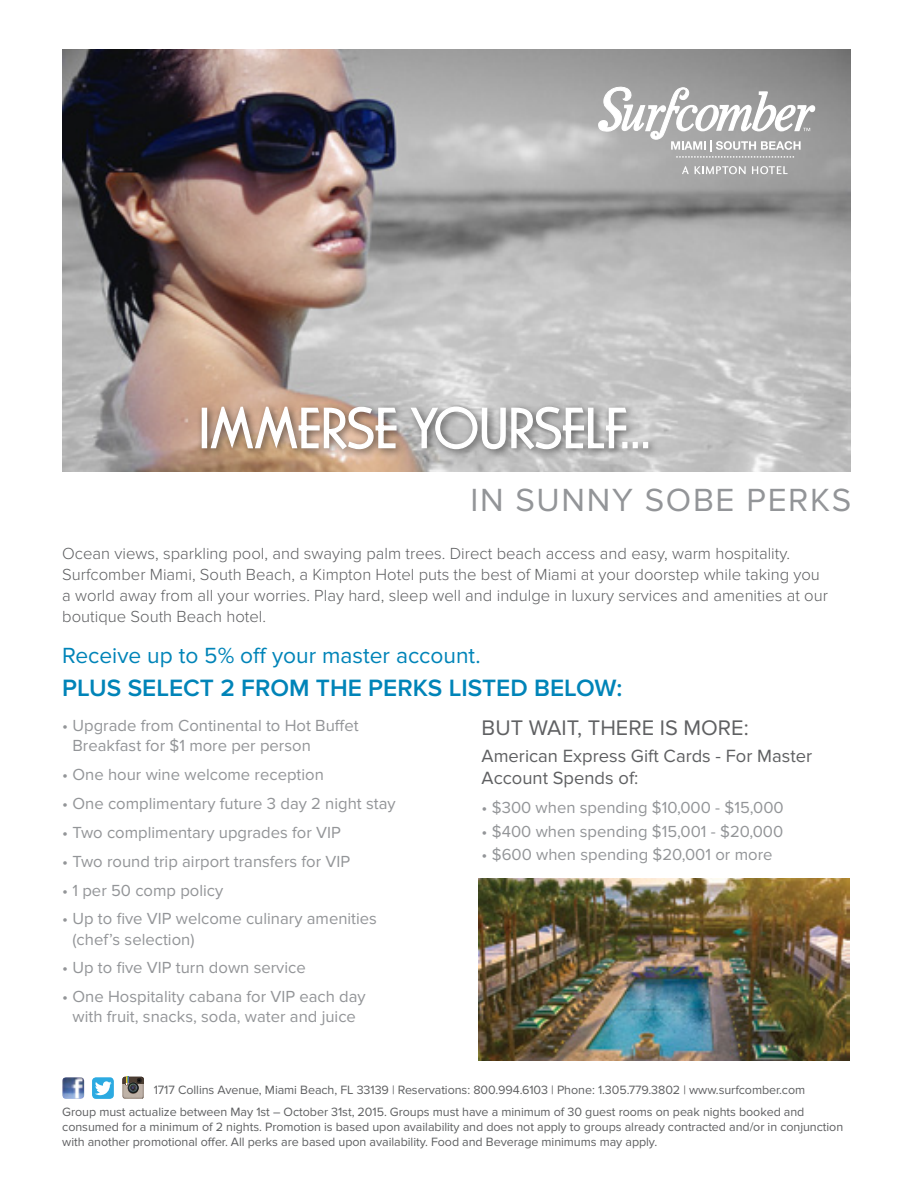
<style>
.page{position:relative;width:914px;height:1197px;background:#fff}
.page>*{position:absolute;margin:0;border:0;box-sizing:border-box;transform-origin:0 0}
.t1{font:56px "Cincin";letter-spacing:.03em;color:#fff}
.t2{font:33.25px "Proxima Nova";letter-spacing:.05em;color:#939598}
.t3{font:600 24.5px "Proxima Nova";color:#0084b8}
.t4{font:22.75px "Proxima Nova";color:#0084b8}
.t5{font:21.88px "Proxima Nova";color:#5f6062}
.t6{font:18.38px/21.9px "Proxima Nova";color:#5f6062}
.t7{font:16.62px/20.1px "Proxima Nova";color:#939598}
.t8{font:300 16.62px/21px "Proxima Nova";color:#5f6062}
.t9{font:12.42px/22.1px "Proxima Nova";letter-spacing:-.005em;color:#5f6062;text-align:right}
</style>
<div class="page">
<svg style="left:92px;top:1077px;width:22px;height:22px"></svg>
<svg style="left:122px;top:1077px;width:22px;height:22px"></svg>
<img style="left:62px;top:1077px;width:22px;height:22px">
<img style="left:62px;top:49px;width:788px;height:422px">
<div style="left:196px;top:402px;width:462px;height:58px;background:#000;opacity:.55"></div>
<div style="left:202px;top:408px;width:5px;height:40px;border:1px solid #fff"></div>
<svg style="left:210px;top:406px;width:187px;height:45px;background:#bea796"></svg>
<svg style="left:409px;top:406px;width:228px;height:44px;background:#b6b6b6"></svg>
<svg style="left:643px;top:442px;width:5px;height:6px"></svg>
<svg style="left:598px;top:81px;width:217px;height:93px"></svg>
<img style="left:478px;top:878px;width:371px;height:183px">
<h1 class="t1" style="left:200px;top:397px;width:451px">IMMERSE YOURSELF...</h1>
<h2 class="t2" style="left:470px;top:481px;width:382px">in sunny sobe perks</h2>
<p class="t8" style="left:62px;top:543px;width:767px">Ocean views, sparkling pool, and swaying palm trees. Direct beach access and easy, warm hospitality.<br>Surfcomber Miami, South Beach, a Kimpton Hotel puts the best of Miami at your doorstep while taking you a world away from all your worries. Play hard, sleep well and indulge in luxury services and amenities at our boutique South Beach hotel.</p>
<h3 class="t4" style="left:62px;top:642px;width:420px">Receive up to 5% off your master account.</h3>
<h3 class="t3" style="left:62px;top:673px;width:561px">PLUS SELECT 2 FROM THE PERKS LISTED BELOW:</h3>
<h3 class="t5" style="left:481px;top:715px;width:268px">But wait, there is more:</h3>
<p class="t6" style="left:481px;top:745px;width:332px">American Express Gift Cards - For M aster<br>Account Spends of:</p>
<p class="t7" style="left:481px;top:798px;width:303px">• $300 when spending $10,000 - $15,000</p>
<p class="t7" style="left:481px;top:821px;width:303px">• $400 when spending $15,001 - $20,000</p>
<p class="t7" style="left:481px;top:845px;width:292px">• $600 when spending $20,001 or more</p>
<p class="t7" style="left:72px;top:716px;width:287px;text-indent:-10px">• Upgrade from Continental to Hot Buffet<br>Breakfast for $1 more per person</p>
<p class="t7" style="left:62px;top:765px;width:263px">• One hour wine welcome reception</p>
<p class="t7" style="left:62px;top:794px;width:335px">• One complimentary future 3 day 2 night stay</p>
<p class="t7" style="left:62px;top:822px;width:280px">• Two complimentary upgrades for VIP</p>
<p class="t7" style="left:62px;top:851px;width:289px">• Two round trip airport transfers for VIP</p>
<p class="t7" style="left:62px;top:880px;width:162px">• 1 per 50 comp policy</p>
<p class="t7" style="left:72px;top:909px;width:306px;text-indent:-10px">• Up to five VIP welcome culinary amenities (chef’s selection)</p>
<p class="t7" style="left:62px;top:958px;width:245px">• Up to five VIP turn down service</p>
<p class="t7" style="left:62px;top:987px;width:305px;text-align:center">• One Hospitality cabana for VIP each day with fruit, snacks, soda, water and juice</p>
<p class="t9" style="left:62px;top:1079px;width:744px">1717 Collins Avenue, Miami Beach, FL 33139 | Reservations: 800.994.6103 | Phone: 1.305.779.3802 | www.surfcomber.com<br>Group must actualize between May 1st – October 31st, 2015. Groups must have a minimum of 30 guest rooms on peak nights booked and</p>
<p class="t9" style="left:62px;top:1120px;width:782px;line-height:15px;text-align:left">consumed for a minimum of 2 nights. Promotion is based upon availability and does not apply to groups already contracted and/or in conjunction with another promotional offer. All perks are based upon availability. Food and Beverage minimums may apply.</p>
</div>
